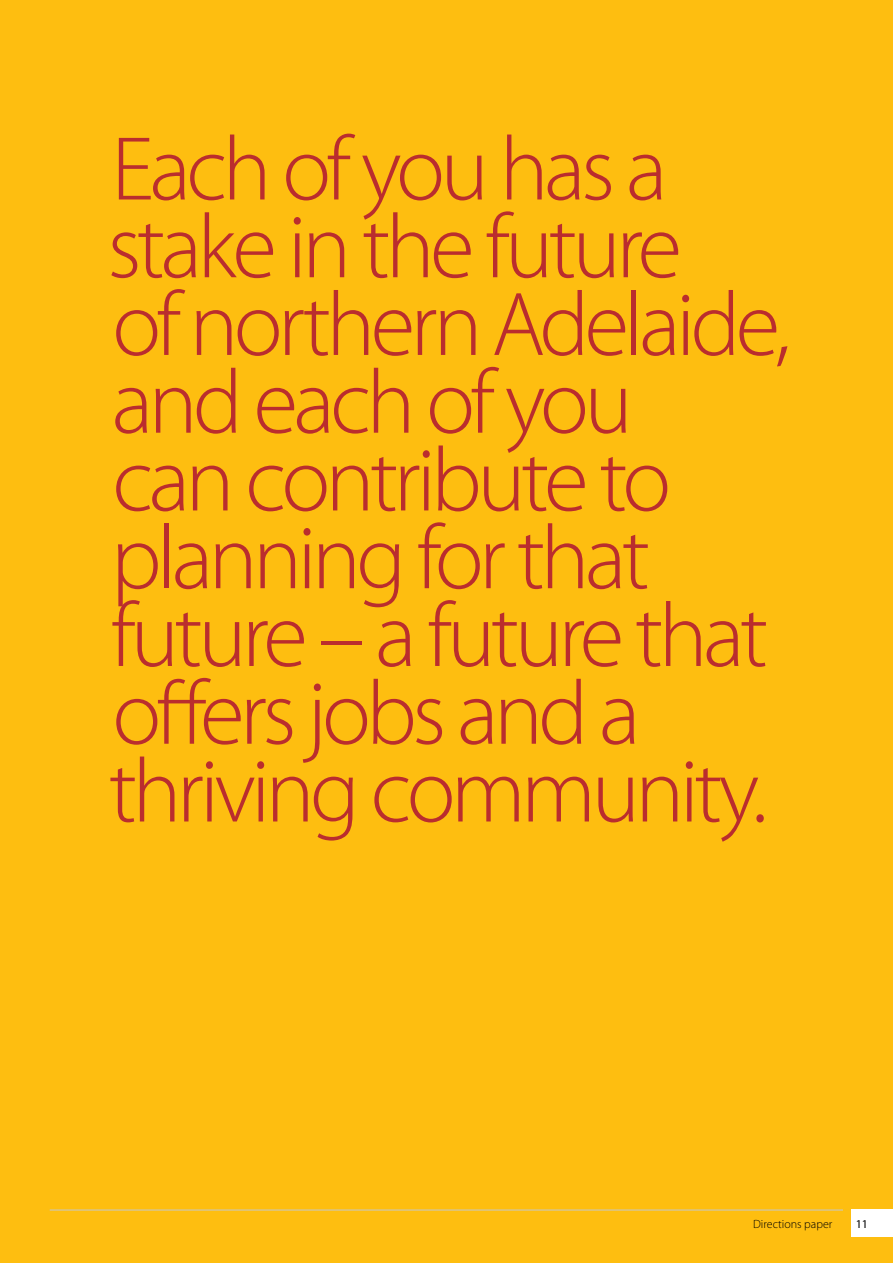
<style>
.page{position:relative;width:893px;height:1263px;background:#febe10}
.page>*{position:absolute;margin:0;border:0;box-sizing:border-box;transform-origin:0 0}
.t1{font:300 91.35px/77.7px "Myriad Pro";letter-spacing:-.05em;color:#b8292f}
.t2{font:300 12px "Myriad Pro";color:#000}
.t3{font:12px "Myriad Pro";color:#000}
</style>
<div class="page">
<hr style="left:50px;top:1210px;width:793px;height:1px;background:#c7c8ca">
<div style="left:851px;top:1210px;width:42px;height:27px;background:#fff"></div>
<p class="t1" style="left:107px;top:132px;width:685px">Each of you has a stake in the future<br>of northern Adelaide, and each of you<br>can contribute to planning for that future – a future that offers jobs and a thriving community.</p>
<p class="t2" style="left:753px;top:1217px;width:81px">Directions paper</p>
<p class="t3" style="left:856px;top:1216px;width:14px">11</p>
</div>
